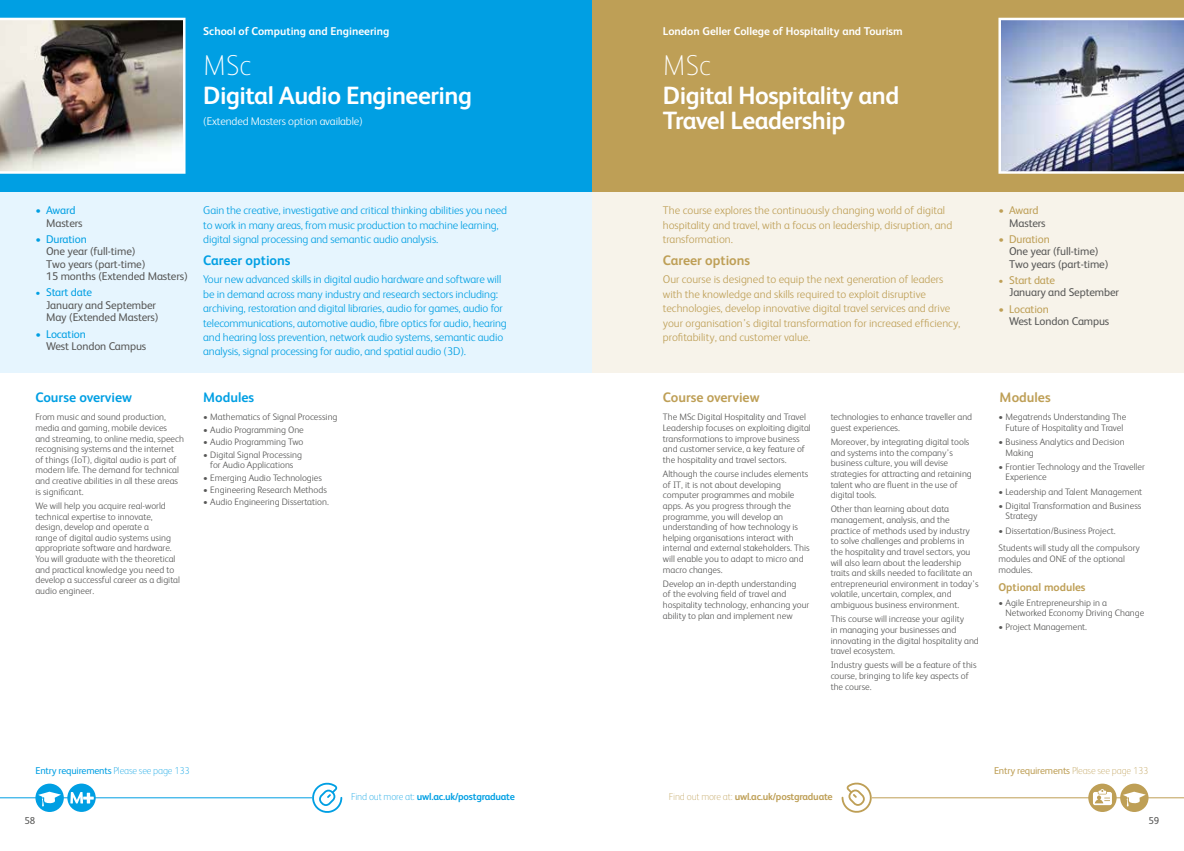
<style>
.page{position:relative;width:1184px;height:851px;background:#fff}
.page>*{position:absolute;margin:0;border:0;box-sizing:border-box;transform-origin:0 0}
.t1{font:100 28.75px "FS Albert";color:#fff}
.t2{font:700 25px/25px "FS Albert";letter-spacing:-.02em;color:#fff}
.t3{font:700 13.75px "FS Albert";color:#009fe3}
.t4{font:700 13.75px "FS Albert";color:#be9f56}
.t5{font:300 11.25px/14.4px "FS Albert";letter-spacing:-.01em;color:#009fe3}
.t6{font:300 11.25px/14.4px "FS Albert";color:#be9f56}
.t7{font:11.25px/12.5px "FS Albert";letter-spacing:-.01em;color:#575756}
.t8{font:700 11.25px "FS Albert";color:#fff}
.t9{font:300 11.25px "FS Albert";letter-spacing:-.01em;color:#fff}
.t10{font:11.25px "FS Albert";letter-spacing:-.01em;color:#009fe3}
.t11{font:11.25px "FS Albert";letter-spacing:-.01em;color:#be9f56}
.t12{font:700 11.25px "FS Albert";color:#be9f56}
.t13{font:700 10px "FS Albert";letter-spacing:-.02em;color:#009fe3}
.t14{font:700 10px "FS Albert";letter-spacing:-.02em;color:#be9f56}
.t15{font:10px "FS Albert";letter-spacing:-.02em;color:#009fe3}
.t16{font:10px "FS Albert";letter-spacing:-.02em;color:#be9f56}
.t17{font:10px "FS Albert";color:#575756}
.t18{font:300 9.38px/10.6px "FS Albert";color:#575756}
.s1{font-size:10px;color:#009fe3}
.s2{color:#009fe3}
.s3{font-weight:100}
.s4{font-size:10px;color:#be9f56}
.s5{color:#be9f56}
</style>
<div class="page">
<div style="left:0;top:178px;width:592px;height:194px;background:#e6f5fe"></div>
<div style="left:0;top:0;width:592px;height:191px;background:#009fe3"></div>
<hr style="left:0;top:797px;width:312px;height:1px;background:#009fe3">
<svg style="left:311px;top:782px;width:31px;height:31px"></svg>
<img style="left:0;top:18px;width:185px;height:156px">
<div style="left:35px;top:783px;width:29px;height:28px;background:#009fe3;border-radius:50%"></div>
<svg style="left:38px;top:791px;width:23px;height:15px"></svg>
<div style="left:67px;top:783px;width:29px;height:28px;background:#009fe3;border-radius:50%"></div>
<svg style="left:70px;top:792px;width:24px;height:11px"></svg>
<hr style="left:871px;top:797px;width:312px;height:1px;background:#be9f56">
<div style="left:592px;top:104px;width:591px;height:268px;background:#f7f3ea"></div>
<div style="left:592px;top:0;width:591px;height:191px;background:#be9f56"></div>
<svg style="left:841px;top:782px;width:32px;height:31px"></svg>
<img style="left:998px;top:17px;width:185px;height:157px">
<div style="left:1120px;top:783px;width:28px;height:28px;background:#be9f56;border-radius:50%"></div>
<svg style="left:1122px;top:791px;width:23px;height:15px"></svg>
<svg style="left:1088px;top:783px;width:28px;height:28px"></svg>
<svg style="left:1092px;top:789px;width:19px;height:16px"></svg>
<p class="t8" style="left:203px;top:23px;width:188px">School of Computing and Engineering</p>
<h1 class="t1" style="left:203px;top:47px;width:49px">MSc</h1>
<h2 class="t2" style="left:203px;top:82px;width:270px">Digital Audio Engineering</h2>
<p class="t9" style="left:203px;top:114px;width:161px">(Extended Masters option available)</p>
<p class="t10" style="left:35px;top:203px;width:42px">• Award</p>
<p class="t7" style="left:46px;top:216px;width:38px">Masters</p>
<p class="t10" style="left:35px;top:231px;width:53px">• Duration</p>
<p class="t7" style="left:46px;top:245px;width:143px">One year (full-time)<br>Two years (part-time)<br>15 months (Extended Masters)</p>
<p class="t7" style="left:46px;top:286px;width:114px;text-indent:-11px"><span class="s1">•</span> <span class="s2">Start date<br></span>January and September<br>May (Extended Masters)</p>
<p class="t10" style="left:35px;top:326px;width:52px">• Location</p>
<p class="t7" style="left:46px;top:339px;width:102px">West London Campus</p>
<h3 class="t3" style="left:35px;top:388px;width:98px">Course overview</h3>
<p class="t18" style="left:35px;top:411px;width:150px">From music and sound production, media and gaming, mobile devices and streaming, to online media, speech recognising systems and the internet of things (IoT), digital audio is part of modern life. The demand for technical and creative abilities in all these areas is significant.</p>
<p class="t18" style="left:35px;top:500px;width:146px">We will help you acquire real-world technical expertise to innovate, design, develop and operate a<br>range of digital audio systems using appropriate software and hardware.<br>You will graduate with the theoretical and practical knowledge you need to develop a successful career as a digital audio engineer.</p>
<p class="t5" style="left:203px;top:203px;width:305px">Gain the creative, investigative and critical thinking abilities you need to work in many areas, from music production to machine learning, digital signal processing and semantic audio analysis.</p>
<h3 class="t3" style="left:203px;top:251px;width:89px">Career options</h3>
<p class="t5" style="left:203px;top:272px;width:305px">Your new advanced skills in digital audio hardware and software will be in demand across many industry and research sectors including: archiving, restoration and digital libraries, audio for games, audio for telecommunications, automotive audio, fibre optics for audio, hearing and hearing loss prevention, network audio systems, semantic audio analysis, signal processing for audio, and spatial audio (3D).</p>
<h3 class="t3" style="left:203px;top:388px;width:52px">Modules</h3>
<p class="t18" style="left:203px;top:411px;width:136px">• Mathematics of Signal Processing</p>
<p class="t18" style="left:203px;top:423px;width:102px">• Audio Programming One</p>
<p class="t18" style="left:203px;top:436px;width:102px">• Audio Programming Two</p>
<p class="t18" style="left:203px;top:448px;width:100px;text-align:center">• Digital Signal Processing for Audio Applications</p>
<p class="t18" style="left:203px;top:471px;width:120px">• Emerging Audio Technologies</p>
<p class="t18" style="left:203px;top:484px;width:125px">• Engineering Research Methods</p>
<p class="t18" style="left:203px;top:496px;width:127px">• Audio Engineering Dissertation.</p>
<p class="t15" style="left:35px;top:763px;width:156px">Entry requirements <span class="s3">Please see page 133</span></p>
<p class="t17" style="left:25px;top:814px;width:12px">58</p>
<p class="t13" style="left:351px;top:789px;width:165px"><span class="s3">Find out more at:</span> uwl.ac.uk/postgraduate</p>
<p class="t8" style="left:663px;top:23px;width:241px">London Geller College of Hospitality and Tourism</p>
<h1 class="t1" style="left:663px;top:47px;width:49px">MSc</h1>
<h2 class="t2" style="left:663px;top:82px;width:238px">Digital Hospitality and<br>Travel Leadership</h2>
<p class="t6" style="left:663px;top:203px;width:291px">The course explores the continuously changing world of digital hospitality and travel, with a focus on leadership, disruption, and transformation.</p>
<h3 class="t4" style="left:663px;top:251px;width:89px">Career options</h3>
<p class="t6" style="left:663px;top:272px;width:299px">Our course is designed to equip the next generation of leaders with the knowledge and skills required to exploit disruptive technologies, develop innovative digital travel services and drive your organisation’s digital transformation for increased efficiency, profitability, and customer value.</p>
<p class="t11" style="left:998px;top:203px;width:42px">• Award</p>
<p class="t7" style="left:1009px;top:216px;width:38px">Masters</p>
<p class="t11" style="left:998px;top:231px;width:53px">• Duration</p>
<p class="t7" style="left:1009px;top:245px;width:101px">One year (full-time)<br>Two years (part-time)</p>
<p class="t7" style="left:1009px;top:273px;width:111px;text-indent:-11px"><span class="s4">•</span> <span class="s5">Start date<br></span>January and September</p>
<p class="t11" style="left:998px;top:301px;width:52px">• Location</p>
<p class="t7" style="left:1009px;top:314px;width:102px">West London Campus</p>
<h3 class="t4" style="left:663px;top:388px;width:98px">Course overview</h3>
<h3 class="t4" style="left:999px;top:388px;width:52px">Modules</h3>
<p class="t18" style="left:663px;top:411px;width:149px">The MSc Digital Hospitality and Travel Leadership focuses on exploiting digital transformations to improve business and customer service, a key feature of the hospitality and travel sectors.</p>
<p class="t18" style="left:663px;top:468px;width:148px">Although the course includes elements of IT, it is not about developing computer programmes and mobile apps. As you progress through the programme, you will develop an understanding of how technology is helping organisations interact with internal and external stakeholders. This will enable you to adapt to micro and macro changes.</p>
<p class="t18" style="left:663px;top:577px;width:148px">Develop an in-depth understanding<br>of the evolving field of travel and hospitality technology, enhancing your ability to plan and implement new</p>
<p class="t18" style="left:998px;top:411px;width:129px;text-align:center">• Megatrends Understanding The<br>Future of Hospitality and Travel</p>
<p class="t18" style="left:1005px;top:436px;width:121px;text-indent:-7px">• Business Analytics and Decision<br>Making</p>
<p class="t18" style="left:1005px;top:461px;width:141px;text-indent:-7px">• Frontier Technology and the Traveller<br>Experience</p>
<p class="t18" style="left:998px;top:485px;width:145px">• Leadership and Talent Management</p>
<p class="t18" style="left:1005px;top:500px;width:137px;text-indent:-7px">• Digital Transformation and Business<br>Strategy</p>
<p class="t18" style="left:998px;top:521px;width:143px;line-height:17.8px">• Dissertation/Business Project.<br>Students will study all the compulsory</p>
<p class="t18" style="left:998px;top:553px;width:128px">modules and ONE of the optional modules.</p>
<p class="t12" style="left:998px;top:580px;width:89px">Optional modules</p>
<p class="t18" style="left:1005px;top:596px;width:140px;text-indent:-7px">• Agile Entrepreneurship in a<br>Networked Economy Driving Change</p>
<p class="t18" style="left:998px;top:621px;width:90px">• Project Management.</p>
<p class="t18" style="left:830px;top:411px;width:143px">technologies to enhance traveller and guest experiences.</p>
<p class="t18" style="left:830px;top:436px;width:143px">Moreover, by integrating digital tools and systems into the company’s business culture, you will devise strategies for attracting and retaining talent who are fluent in the use of digital tools.</p>
<p class="t18" style="left:830px;top:503px;width:149px">Other than learning about data management, analysis, and the practice of methods used by industry to solve challenges and problems in the hospitality and travel sectors, you will also learn about the leadership traits and skills needed to facilitate an entrepreneurial environment in today’s volatile, uncertain, complex, and ambiguous business environment.</p>
<p class="t18" style="left:830px;top:613px;width:150px">This course will increase your agility<br>in managing your businesses and innovating in the digital hospitality and travel ecosystem.</p>
<p class="t18" style="left:830px;top:659px;width:147px">Industry guests will be a feature of this course, bringing to life key aspects of the course.</p>
<p class="t14" style="left:669px;top:789px;width:165px"><span class="s3">Find out more at:</span> uwl.ac.uk/postgraduate</p>
<p class="t16" style="left:994px;top:763px;width:156px">Entry requirements <span class="s3">Please see page 133</span></p>
<p class="t17" style="left:1148px;top:814px;width:12px">59</p>
</div>
